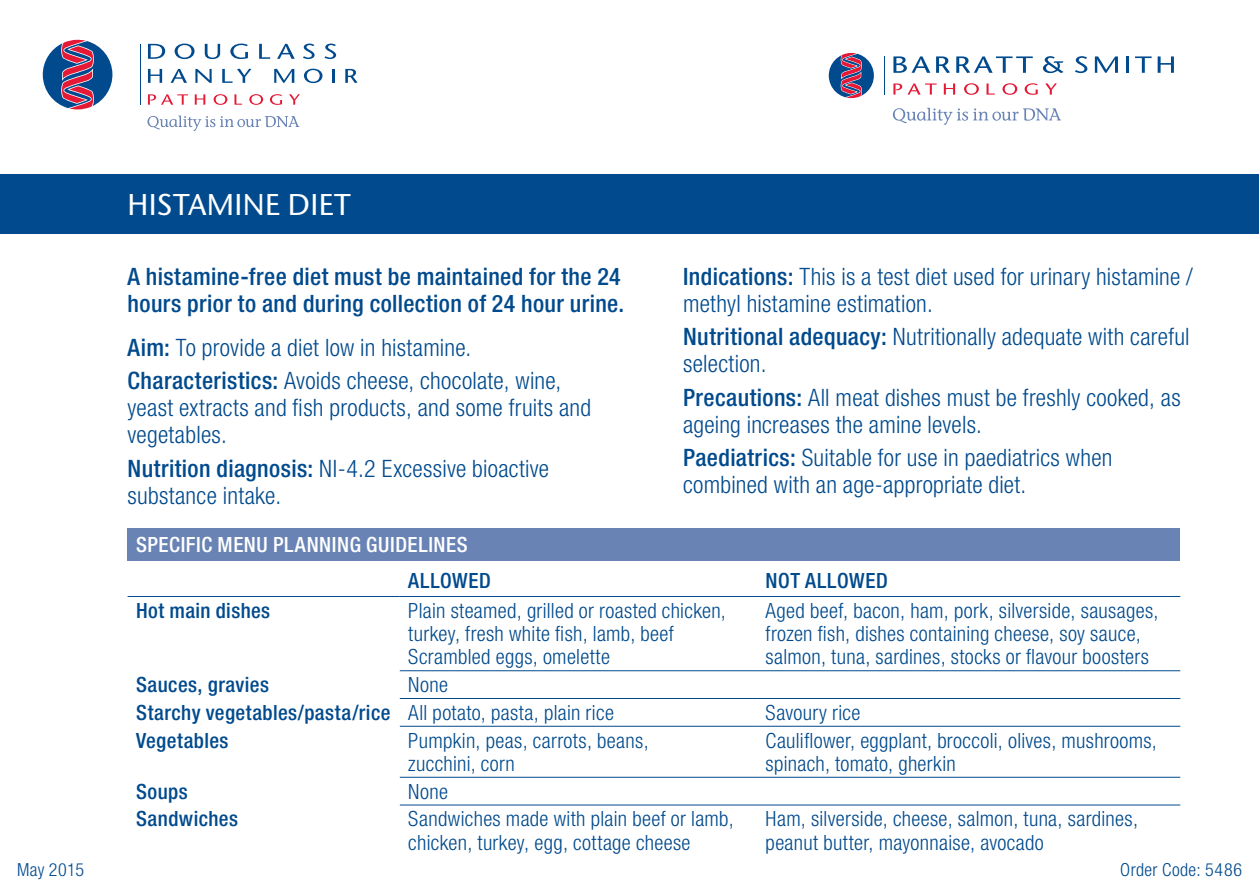
<style>
.page{position:relative;width:1259px;height:893px;background:#fff}
.page>*{position:absolute;margin:0;border:0;box-sizing:border-box;transform-origin:0 0}
.Insert_Titles{font:500 30px "Stone Sans ITC Pro";letter-spacing:.01em;color:#fff}
.Body_Copy{font:300 condensed 24px/27px "Helvetica Neue LT Pro";letter-spacing:.01em;color:#004a8d}
.Body_Copy-2{font:500 condensed 24px/27px "Helvetica Neue LT Pro";letter-spacing:.015em;color:#004a8d}
.Body_Copy-3{font:300 condensed 21px/23.4px "Helvetica Neue LT Pro";letter-spacing:.015em;color:#004a8d}
.Body_Copy-4{font:500 condensed 21px "Helvetica Neue LT Pro";letter-spacing:.02em;color:#004a8d}
.Body_Copy-5{font:500 condensed 21px "Helvetica Neue LT Pro";letter-spacing:.03em;color:#fff}
.Body_Copy-6{font:300 condensed 18px "Helvetica Neue LT Pro";letter-spacing:.025em;color:#004a8d}
.s1{font-weight:500}
</style>
<div class="page">
<svg style="left:43px;top:40px;width:70px;height:70px"></svg>
<svg style="left:147px;top:116px;width:152px;height:15px"></svg>
<hr style="left:141px;top:44px;width:1px;height:61px;background:#004a8d">
<svg style="left:148px;top:44px;width:17px;height:15px"></svg>
<svg style="left:175px;top:44px;width:19px;height:15px"></svg>
<svg style="left:205px;top:44px;width:15px;height:15px"></svg>
<svg style="left:230px;top:44px;width:18px;height:15px"></svg>
<svg style="left:259px;top:44px;width:11px;height:15px"></svg>
<svg style="left:277px;top:44px;width:18px;height:15px"></svg>
<svg style="left:303px;top:44px;width:11px;height:15px"></svg>
<svg style="left:324px;top:44px;width:12px;height:15px"></svg>
<svg style="left:148px;top:94px;width:40px;height:11px"></svg>
<svg style="left:195px;top:94px;width:10px;height:11px"></svg>
<svg style="left:214px;top:94px;width:13px;height:11px"></svg>
<svg style="left:234px;top:94px;width:8px;height:11px"></svg>
<svg style="left:249px;top:94px;width:14px;height:11px"></svg>
<svg style="left:270px;top:94px;width:12px;height:11px"></svg>
<svg style="left:289px;top:94px;width:11px;height:11px"></svg>
<svg style="left:148px;top:69px;width:14px;height:14px"></svg>
<svg style="left:171px;top:69px;width:16px;height:14px"></svg>
<svg style="left:195px;top:69px;width:17px;height:14px"></svg>
<svg style="left:222px;top:69px;width:29px;height:14px"></svg>
<svg style="left:274px;top:69px;width:20px;height:14px"></svg>
<svg style="left:304px;top:69px;width:18px;height:14px"></svg>
<hr style="left:332px;top:69px;width:3px;height:14px;background:#004a8d">
<svg style="left:345px;top:69px;width:12px;height:14px"></svg>
<svg style="left:893px;top:108px;width:95px;height:17px"></svg>
<svg style="left:992px;top:112px;width:9px;height:9px"></svg>
<svg style="left:1001px;top:108px;width:60px;height:13px"></svg>
<hr style="left:884px;top:56px;width:1px;height:39px;background:#004a8d">
<svg style="left:893px;top:56px;width:37px;height:17px"></svg>
<svg style="left:936px;top:56px;width:14px;height:17px"></svg>
<svg style="left:956px;top:56px;width:76px;height:17px"></svg>
<svg style="left:1043px;top:56px;width:20px;height:17px"></svg>
<svg style="left:1075px;top:56px;width:12px;height:17px"></svg>
<svg style="left:1095px;top:56px;width:23px;height:17px"></svg>
<hr style="left:1126px;top:56px;width:3px;height:17px;background:#004a8d">
<svg style="left:1135px;top:56px;width:16px;height:17px"></svg>
<svg style="left:1157px;top:56px;width:17px;height:17px"></svg>
<svg style="left:893px;top:83px;width:43px;height:12px"></svg>
<svg style="left:943px;top:83px;width:12px;height:12px"></svg>
<svg style="left:964px;top:83px;width:15px;height:12px"></svg>
<svg style="left:986px;top:83px;width:8px;height:12px"></svg>
<svg style="left:1002px;top:83px;width:15px;height:12px"></svg>
<svg style="left:1024px;top:83px;width:13px;height:12px"></svg>
<svg style="left:1045px;top:83px;width:11px;height:12px"></svg>
<div style="left:828px;top:53px;width:46px;height:45px;background:#004a8d;border-radius:50%"></div>
<svg style="left:840px;top:53px;width:22px;height:46px"></svg>
<div style="left:0;top:174px;width:1259px;height:60px;background:#004a8d"></div>
<div style="left:128px;top:529px;width:1052px;height:32px;background:#6983b5"></div>
<hr style="left:400px;top:670px;width:357px;height:1px;background:#004a8d">
<hr style="left:757px;top:670px;width:423px;height:1px;background:#004a8d">
<hr style="left:400px;top:698px;width:357px;height:1px;background:#004a8d">
<hr style="left:757px;top:698px;width:423px;height:1px;background:#004a8d">
<hr style="left:400px;top:726px;width:357px;height:1px;background:#004a8d">
<hr style="left:757px;top:726px;width:423px;height:1px;background:#004a8d">
<hr style="left:400px;top:777px;width:357px;height:1px;background:#004a8d">
<hr style="left:757px;top:777px;width:423px;height:1px;background:#004a8d">
<hr style="left:400px;top:804px;width:357px;height:1px;background:#004a8d">
<hr style="left:757px;top:804px;width:423px;height:1px;background:#004a8d">
<hr style="left:128px;top:596px;width:272px;height:1px;background:#004a8d">
<hr style="left:400px;top:596px;width:357px;height:1px;background:#004a8d">
<hr style="left:757px;top:596px;width:423px;height:1px;background:#004a8d">
<p class="Insert_Titles" style="left:128px;top:186px;width:225px">HISTAMINE DIET</p>
<p class="Body_Copy-2" style="left:128px;top:263px;width:498px">A histamine-free diet must be maintained for the 24 hours prior to and during collection of 24 hour urine.</p>
<p class="Body_Copy" style="left:128px;top:334px;width:345px"><span class="s1">Aim:</span> To provide a diet low in histamine.</p>
<p class="Body_Copy" style="left:128px;top:367px;width:465px"><span class="s1">Characteristics:</span> Avoids cheese, chocolate, wine, yeast extracts and fish products, and some fruits and vegetables.</p>
<p class="Body_Copy" style="left:128px;top:455px;width:423px"><span class="s1">Nutrition diagnosis:</span> NI-4.2 Excessive bioactive substance intake.</p>
<p class="Body_Copy" style="left:683px;top:263px;width:511px"><span class="s1">Indications:</span> This is a test diet used for urinary histamine / methyl histamine estimation.</p>
<p class="Body_Copy" style="left:683px;top:323px;width:508px"><span class="s1">Nutritional adequacy:</span> Nutritionally adequate with careful selection.</p>
<p class="Body_Copy" style="left:683px;top:384px;width:499px"><span class="s1">Precautions:</span> All meat dishes must be freshly cooked, as ageing increases the amine levels.</p>
<p class="Body_Copy" style="left:683px;top:444px;width:431px"><span class="s1">Paediatrics:</span> Suitable for use in paediatrics when combined with an age-appropriate diet.</p>
<p class="Body_Copy-5" style="left:136px;top:532px;width:333px">SPECIFIC MENU PLANNING GUIDELINES</p>
<p class="Body_Copy-4" style="left:408px;top:568px;width:84px">ALLOWED</p>
<p class="Body_Copy-4" style="left:765px;top:568px;width:124px">NOT ALLOWED</p>
<p class="Body_Copy-4" style="left:136px;top:598px;width:136px">Hot main dishes</p>
<p class="Body_Copy-3" style="left:408px;top:599px;width:319px">Plain steamed, grilled or roasted chicken, turkey, fresh white fish, lamb, beef<br>Scrambled eggs, omelette</p>
<p class="Body_Copy-3" style="left:765px;top:599px;width:394px">Aged beef, bacon, ham, pork, silverside, sausages, frozen fish, dishes containing cheese, soy sauce, salmon, tuna, sardines, stocks or flavour boosters</p>
<p class="Body_Copy-4" style="left:136px;top:672px;width:134px">Sauces, gravies</p>
<p class="Body_Copy-3" style="left:408px;top:673px;width:41px">None</p>
<p class="Body_Copy-4" style="left:136px;top:700px;width:256px">Starchy vegetables/pasta/rice</p>
<p class="Body_Copy-3" style="left:408px;top:701px;width:207px">All potato, pasta, plain rice</p>
<p class="Body_Copy-3" style="left:765px;top:701px;width:96px">Savoury rice</p>
<p class="Body_Copy-4" style="left:136px;top:728px;width:94px">Vegetables</p>
<p class="Body_Copy-3" style="left:408px;top:728px;width:242px">Pumpkin, peas, carrots, beans, zucchini, corn</p>
<p class="Body_Copy-3" style="left:765px;top:728px;width:393px">Cauliflower, eggplant, broccoli, olives, mushrooms, spinach, tomato, gherkin</p>
<p class="Body_Copy-4" style="left:136px;top:779px;width:53px">Soups</p>
<p class="Body_Copy-3" style="left:408px;top:779px;width:41px">None</p>
<p class="Body_Copy-4" style="left:136px;top:806px;width:103px">Sandwiches</p>
<p class="Body_Copy-3" style="left:408px;top:807px;width:327px">Sandwiches made with plain beef or lamb, chicken, turkey, egg, cottage cheese</p>
<p class="Body_Copy-3" style="left:765px;top:807px;width:374px">Ham, silverside, cheese, salmon, tuna, sardines, peanut butter, mayonnaise, avocado</p>
<p class="Body_Copy-6" style="left:17px;top:859px;width:68px">May 2015</p>
<p class="Body_Copy-6" style="left:1120px;top:859px;width:123px">Order Code: 5486</p>
</div>
